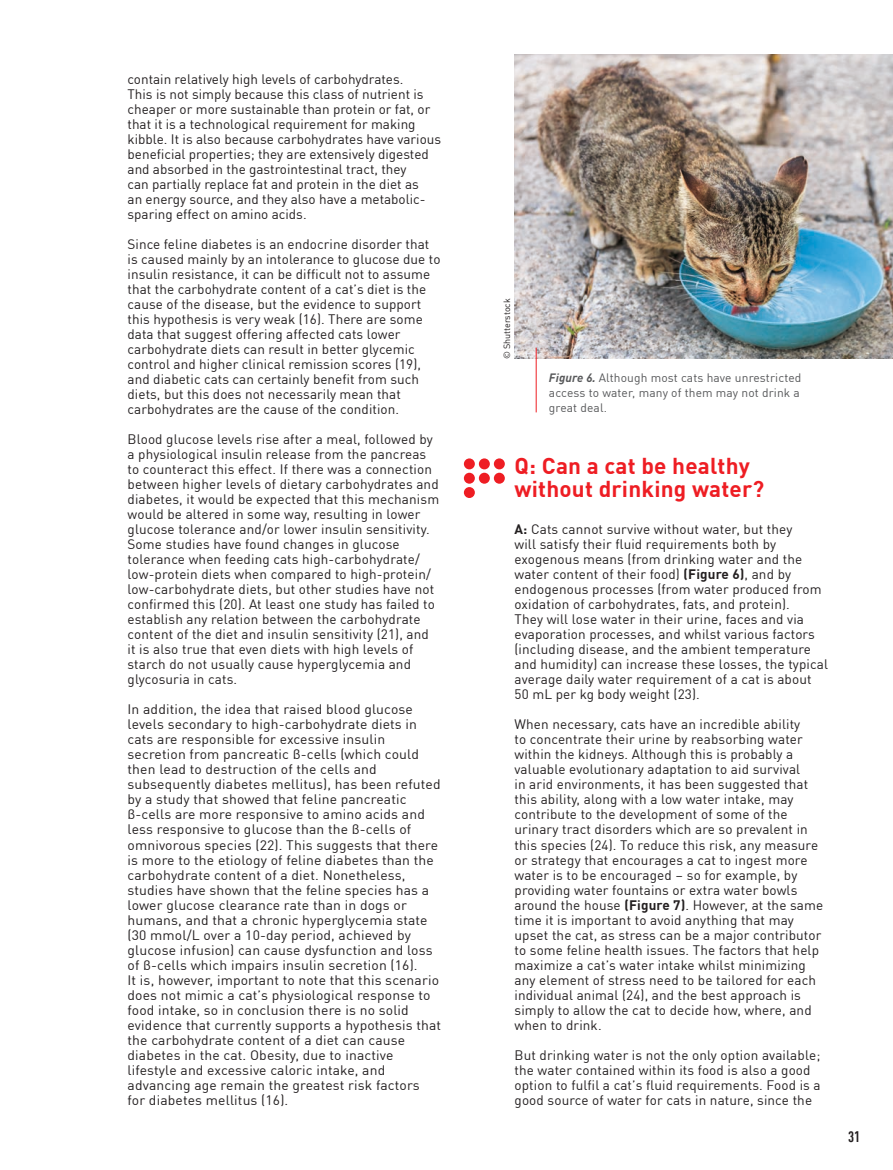
<style>
.page{position:relative;width:893px;height:1170px;background:#fff}
.page>*{position:absolute;margin:0;border:0;box-sizing:border-box;transform-origin:0 0}
.inter_niveau_1{font:700 22.5px/22.5px "DIN Pro";letter-spacing:.01em;color:#ee1d23}
.t1{font:700 condensed 15px "DIN Pro";color:#231f20}
.GB_texte_courant{font:13.5px/15px "DIN Pro";letter-spacing:.01em;color:#231f20}
.titre_legende_HAUT{font:12px/15px "DIN Pro";letter-spacing:.01em;color:#57585a}
.t2{font:9px "DIN Pro";color:#231f20}
.s1{font-weight:700;font-style:italic}
.s2{font-weight:700}
</style>
<div class="page">
<div style="left:464px;top:458px;width:11px;height:11px;background:#ee1d23;border-radius:50%"></div>
<div style="left:479px;top:458px;width:11px;height:11px;background:#ee1d23;border-radius:50%"></div>
<div style="left:494px;top:458px;width:11px;height:11px;background:#ee1d23;border-radius:50%"></div>
<div style="left:464px;top:472px;width:11px;height:11px;background:#ee1d23;border-radius:50%"></div>
<div style="left:479px;top:472px;width:11px;height:11px;background:#ee1d23;border-radius:50%"></div>
<div style="left:494px;top:472px;width:11px;height:11px;background:#ee1d23;border-radius:50%"></div>
<div style="left:464px;top:487px;width:11px;height:11px;background:#ee1d23;border-radius:50%"></div>
<img style="left:514px;top:54px;width:379px;height:305px">
<hr style="left:536px;top:347px;width:1px;height:65px;background:#ee1d23">
<p class="GB_texte_courant" style="left:128px;top:71px;width:315px">contain relatively high levels of carbohydrates.<br>This is not simply because this class of nutrient is cheaper or more sustainable than protein or fat, or that it is a technological requirement for making kibble. It is also because carbohydrates have various beneficial properties; they are extensively digested and absorbed in the gastrointestinal tract, they<br>can partially replace fat and protein in the diet as<br>an energy source, and they also have a metabolic&shy;sparing effect on amino acids.</p>
<p class="GB_texte_courant" style="left:128px;top:236px;width:314px">Since feline diabetes is an endocrine disorder that is caused mainly by an intolerance to glucose due to insulin resistance, it can be difficult not to assume that the carbohydrate content of a cat’s diet is the cause of the disease, but the evidence to support this hypothesis is very weak (16). There are some data that suggest offering affected cats lower carbohydrate diets can result in better glycemic control and higher clinical remission scores (19), and diabetic cats can certainly benefit from such diets, but this does not necessarily mean that carbohydrates are the cause of the condition.</p>
<p class="GB_texte_courant" style="left:128px;top:431px;width:313px">Blood glucose levels rise after a meal, followed by a physiological insulin release from the pancreas to counteract this effect. If there was a connection between higher levels of dietary carbohydrates and diabetes, it would be expected that this mechanism would be altered in some way, resulting in lower glucose tolerance and/or lower insulin sensitivity.<br>Some studies have found changes in glucose tolerance when feeding cats high-carbohydrate/ low-protein diets when compared to high-protein/ low-carbohydrate diets, but other studies have not confirmed this (20). At least one study has failed to establish any relation between the carbohydrate content of the diet and insulin sensitivity (21), and it is also true that even diets with high levels of starch do not usually cause hyperglycemia and glycosuria in cats.</p>
<p class="GB_texte_courant" style="left:128px;top:701px;width:315px">In addition, the idea that raised blood glucose levels secondary to high-carbohydrate diets in cats are responsible for excessive insulin secretion from pancreatic β-cells (which could then lead to destruction of the cells and subsequently diabetes mellitus), has been refuted by a study that showed that feline pancreatic β-cells are more responsive to amino acids and less responsive to glucose than the β-cells of omnivorous species (22). This suggests that there is more to the etiology of feline diabetes than the carbohydrate content of a diet. Nonetheless, studies have shown that the feline species has a lower glucose clearance rate than in dogs or humans, and that a chronic hyperglycemia state (30 mmol/L over a 10-day period, achieved by glucose infusion) can cause dysfunction and loss of β-cells which impairs insulin secretion (16).<br>It is, however, important to note that this scenario does not mimic a cat’s physiological response to food intake, so in conclusion there is no solid evidence that currently supports a hypothesis that the carbohydrate content of a diet can cause diabetes in the cat. Obesity, due to inactive lifestyle and excessive caloric intake, and advancing age remain the greatest risk factors<br>for diabetes mellitus (16).</p>
<p class="t2" style="left:500px;top:359px;width:62px;rotate:-90deg">© Shutterstock</p>
<p class="titre_legende_HAUT" style="left:549px;top:370px;width:254px"><span class="s1">Figure 6.</span> Although most cats have unrestricted access to water, many of them may not drink a great deal.</p>
<p class="inter_niveau_1" style="left:514px;top:453px;width:251px">Q: Can a cat be healthy without drinking water?</p>
<p class="GB_texte_courant" style="left:514px;top:521px;width:315px"><span class="s2">A:</span> Cats cannot survive without water, but they<br>will satisfy their fluid requirements both by exogenous means (from drinking water and the water content of their food) <span class="s2">(Figure 6)</span>, and by endogenous processes (from water produced from oxidation of carbohydrates, fats, and protein).<br>They will lose water in their urine, faces and via evaporation processes, and whilst various factors (including disease, and the ambient temperature and humidity) can increase these losses, the typical average daily water requirement of a cat is about 50 mL per kg body weight (23).</p>
<p class="GB_texte_courant" style="left:514px;top:716px;width:310px">When necessary, cats have an incredible ability<br>to concentrate their urine by reabsorbing water within the kidneys. Although this is probably a valuable evolutionary adaptation to aid survival<br>in arid environments, it has been suggested that this ability, along with a low water intake, may contribute to the development of some of the urinary tract disorders which are so prevalent in this species (24). To reduce this risk, any measure or strategy that encourages a cat to ingest more water is to be encouraged – so for example, by providing water fountains or extra water bowls around the house <span class="s2">(Figure 7)</span>. However, at the same time it is important to avoid anything that may upset the cat, as stress can be a major contributor to some feline health issues. The factors that help maximize a cat’s water intake whilst minimizing any element of stress need to be tailored for each individual animal (24), and the best approach is simply to allow the cat to decide how, where, and when to drink.</p>
<p class="GB_texte_courant" style="left:514px;top:1046px;width:308px">But drinking water is not the only option available; the water contained within its food is also a good option to fulfil a cat’s fluid requirements. Food is a good source of water for cats in nature, since the</p>
<p class="t1" style="left:848px;top:1125px;width:14px">31</p>
</div>
